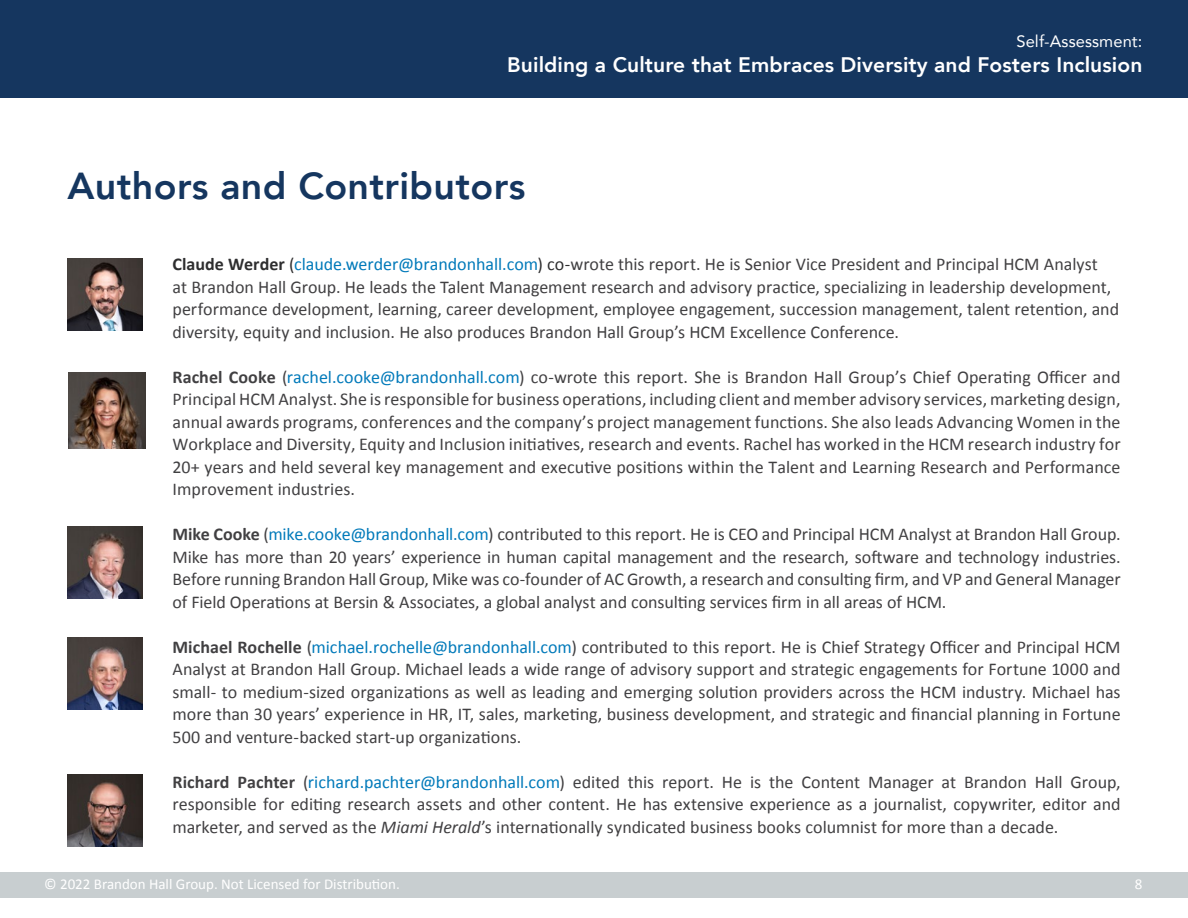
<style>
.page{position:relative;width:1188px;height:918px;background:#fff}
.page>*{position:absolute;margin:0;border:0;box-sizing:border-box;transform-origin:0 0}
.t1{font:800 37.5px "Avenir";letter-spacing:.01em;color:#15365f}
.t2{font:800 21px "Avenir";letter-spacing:.005em;color:#fff}
.body_copy{font:18px/22.5px "Calibri";color:#414042;text-align:justify}
.t3{font:16.5px "Avenir";letter-spacing:.005em;color:#fff}
.t4{font:15px "Calibri";color:#fff}
.s1{font-weight:700;color:#2e2e2f}
.s2{color:#2e2e2f}
.s3{color:#027aba}
.s4{font-weight:700}
.s5{font-style:italic}
</style>
<div class="page">
<div style="left:0;top:0;width:1188px;height:98px;background:#15365f"></div>
<div style="left:0;top:872px;width:1188px;height:25px;background:#c8ced0"></div>
<img style="left:68px;top:527px;width:75px;height:72px">
<img style="left:68px;top:638px;width:75px;height:72px">
<img style="left:68px;top:774px;width:75px;height:72px">
<img style="left:68px;top:372px;width:77px;height:77px">
<img style="left:68px;top:258px;width:75px;height:73px">
<p class="t3" style="left:1016px;top:28px;width:127px">Self-Assessment:</p>
<p class="t2" style="left:507px;top:49px;width:637px">Building a Culture that Embraces Diversity and Fosters Inclusion</p>
<p class="t1" style="left:68px;top:157px;width:459px">Authors and Contributors</p>
<p class="body_copy" style="left:172px;top:252px;width:948px;text-align:left"><span class="s1">Claude Werder</span> <span class="s2">(</span><span class="s3">claude.werder@brandonhall.com</span><span class="s2">) co-</span>wrote this report. He is Senior Vice President and Principal HCM Analyst<br>at Brandon Hall Group. He leads the Talent Management research and advisory practice, specializing in leadership development, performance development, learning, career development, employee engagement, succession management, talent retention, and diversity, equity and inclusion. He also produces Brandon Hall Group’s HCM Excellence Conference.</p>
<p class="body_copy" style="left:172px;top:364px;width:950px"><span class="s4">Rachel Cooke</span> (<span class="s3">rachel.cooke@brandonhall.com</span>) co-wrote this report. She is Brandon Hall Group’s Chief Operating Officer and Principal HCM Analyst. She is responsible for business operations, including client and member advisory services, marketing design, annual awards programs, conferences and the company’s project management functions. She also leads Advancing Women in the Workplace and Diversity, Equity and Inclusion initiatives, research and events. Rachel has worked in the HCM research industry for 20+ years and held several key management and executive positions within the Talent and Learning Research and Performance Improvement industries.</p>
<p class="body_copy" style="left:172px;top:522px;width:950px"><span class="s4">Mike Cooke</span> (<span class="s3">mike.cooke@brandonhall.com</span>) contributed to this report. He is CEO and Principal HCM Analyst at Brandon Hall Group.<br>Mike has more than 20 years’ experience in human capital management and the research, software and technology industries.<br>Before running Brandon Hall Group, Mike was co-founder of AC Growth, a research and consulting firm, and VP and General Manager of Field Operations at Bersin &amp; Associates, a global analyst and consulting services firm in all areas of HCM.</p>
<p class="body_copy" style="left:172px;top:634px;width:950px"><span class="s4">Michael Rochelle</span> (<span class="s3">michael.rochelle@brandonhall.com</span>) contributed to this report. He is Chief Strategy Officer and Principal HCM Analyst at Brandon Hall Group. Michael leads a wide range of advisory support and strategic engagements for Fortune 1000 and small- to medium-sized organizations as well as leading and emerging solution providers across the HCM industry. Michael has more than 30 years’ experience in HR, IT, sales, marketing, business development, and strategic and financial planning in Fortune 500 and venture-backed start-up organizations.</p>
<p class="body_copy" style="left:172px;top:769px;width:950px"><span class="s4">Richard Pachter</span> (<span class="s3">richard.pachter@brandonhall.com</span>) edited this report. He is the Content Manager at Brandon Hall Group, responsible for editing research assets and other content. He has extensive experience as a journalist, copywriter, editor and marketer, and served as the <span class="s5">Miami Herald</span>’s internationally syndicated business books columnist for more than a decade.</p>
<p class="t4" style="left:44px;top:875px;width:357px">© 2022 Brandon Hall Group. Not Licensed for Distribution.</p>
<p class="t4" style="left:1135px;top:875px;width:9px">8</p>
</div>
